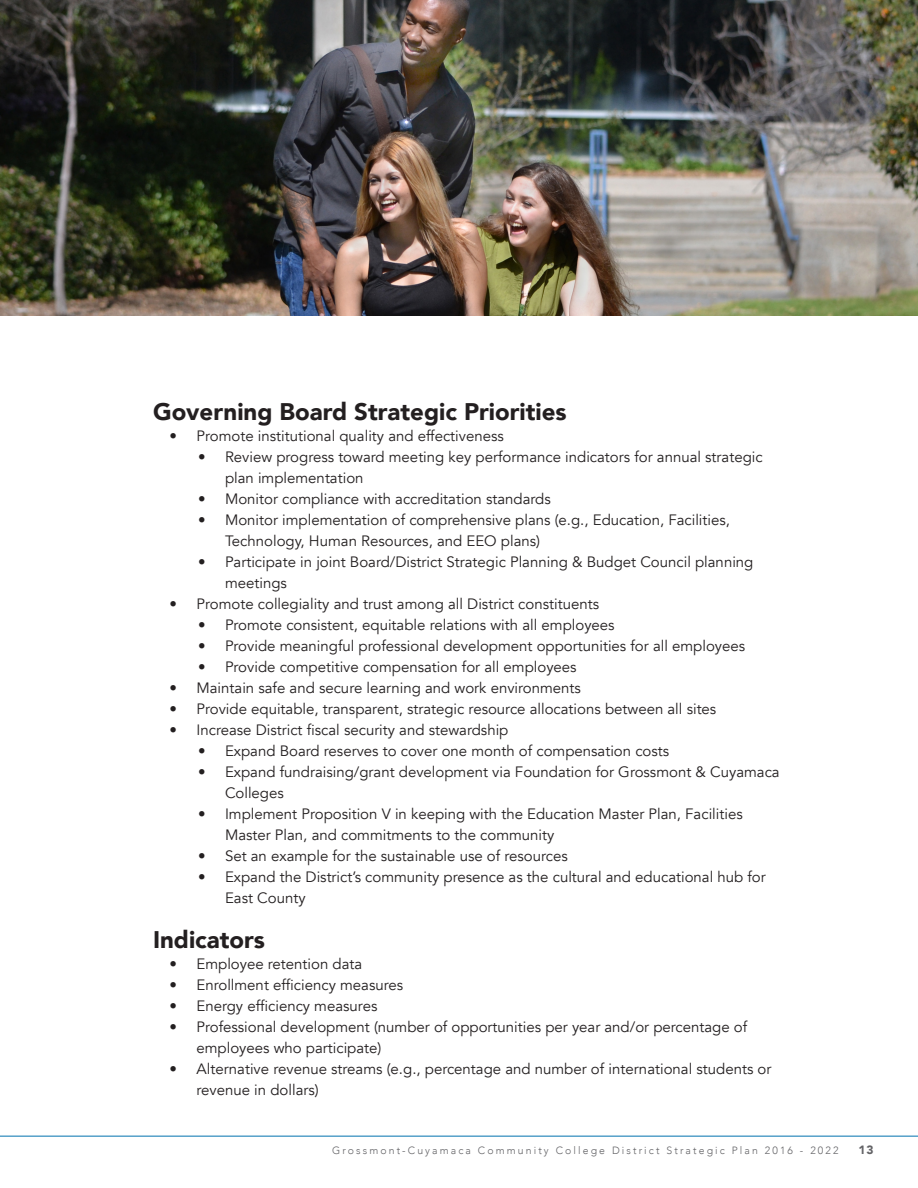
<style>
.page{position:relative;width:918px;height:1188px;background:#fff}
.page>*{position:absolute;margin:0;border:0;box-sizing:border-box;transform-origin:0 0}
.t1{font:900 24px "Avenir";color:#231f20}
.t2{font:15px/21px "Avenir";color:#231f20}
.t3{font:900 12px "Avenir";color:#636366}
.t4{font:300 10.5px "Avenir";letter-spacing:.2em;color:#636366}
</style>
<div class="page">
<hr style="left:0;top:1136px;width:918px;height:1px;background:#0072ae">
<img style="left:0;top:0;width:918px;height:315px">
<p class="t1" style="left:153px;top:391px;width:415px">Governing Board Strategic Priorities</p>
<p class="t2" style="left:170px;top:425px;width:336px">• Promote institutional quality and effectiveness</p>
<p class="t2" style="left:225px;top:446px;width:539px;text-indent:-27px">• Review progress toward meeting key performance indicators for annual strategic plan implementation</p>
<p class="t2" style="left:198px;top:488px;width:354px">• Monitor compliance with accreditation standards</p>
<p class="t2" style="left:225px;top:509px;width:507px;text-indent:-27px">• Monitor implementation of comprehensive plans (e.g., Education, Facilities,<br>Technology, Human Resources, and EEO plans)</p>
<p class="t2" style="left:225px;top:551px;width:530px;text-indent:-27px">• Participate in joint Board/District Strategic Planning &amp; Budget Council planning meetings</p>
<p class="t2" style="left:170px;top:593px;width:431px">• Promote collegiality and trust among all District constituents</p>
<p class="t2" style="left:198px;top:614px;width:418px">• Promote consistent, equitable relations with all employees</p>
<p class="t2" style="left:198px;top:635px;width:549px">• Provide meaningful professional development opportunities for all employees</p>
<p class="t2" style="left:198px;top:656px;width:380px">• Provide competitive compensation for all employees</p>
<p class="t2" style="left:170px;top:677px;width:413px">• Maintain safe and secure learning and work environments</p>
<p class="t2" style="left:170px;top:698px;width:548px">• Provide equitable, transparent, strategic resource allocations between all sites</p>
<p class="t2" style="left:170px;top:719px;width:340px">• Increase District fiscal security and stewardship</p>
<p class="t2" style="left:198px;top:740px;width:473px">• Expand Board reserves to cover one month of compensation costs</p>
<p class="t2" style="left:225px;top:761px;width:556px;text-indent:-27px">• Expand fundraising/grant development via Foundation for Grossmont &amp; Cuyamaca<br>Colleges</p>
<p class="t2" style="left:225px;top:803px;width:519px;text-indent:-27px">• Implement Proposition V in keeping with the Education Master Plan, Facilities<br>Master Plan, and commitments to the community</p>
<p class="t2" style="left:198px;top:845px;width:371px">• Set an example for the sustainable use of resources</p>
<p class="t2" style="left:225px;top:866px;width:542px;text-indent:-27px">• Expand the District’s community presence as the cultural and educational hub for<br>East County</p>
<p class="t1" style="left:153px;top:919px;width:113px">Indicators</p>
<p class="t2" style="left:170px;top:953px;width:194px">• Employee retention data</p>
<p class="t2" style="left:170px;top:974px;width:235px">• Enrollment efficiency measures</p>
<p class="t2" style="left:170px;top:995px;width:209px">• Energy efficiency measures</p>
<p class="t2" style="left:196px;top:1016px;width:552px;text-indent:-27px">• Professional development (number of opportunities per year and/or percentage of employees who participate)</p>
<p class="t2" style="left:196px;top:1058px;width:576px;text-indent:-27px">• Alternative revenue streams (e.g., percentage and number of international students or revenue in dollars)</p>
<p class="t4" style="left:332px;top:1144px;width:508px">Grossmont-Cuyamaca Community College District Strategic Plan 2016 - 2022</p>
<p class="t3" style="left:858px;top:1139px;width:17px">13</p>
</div>
